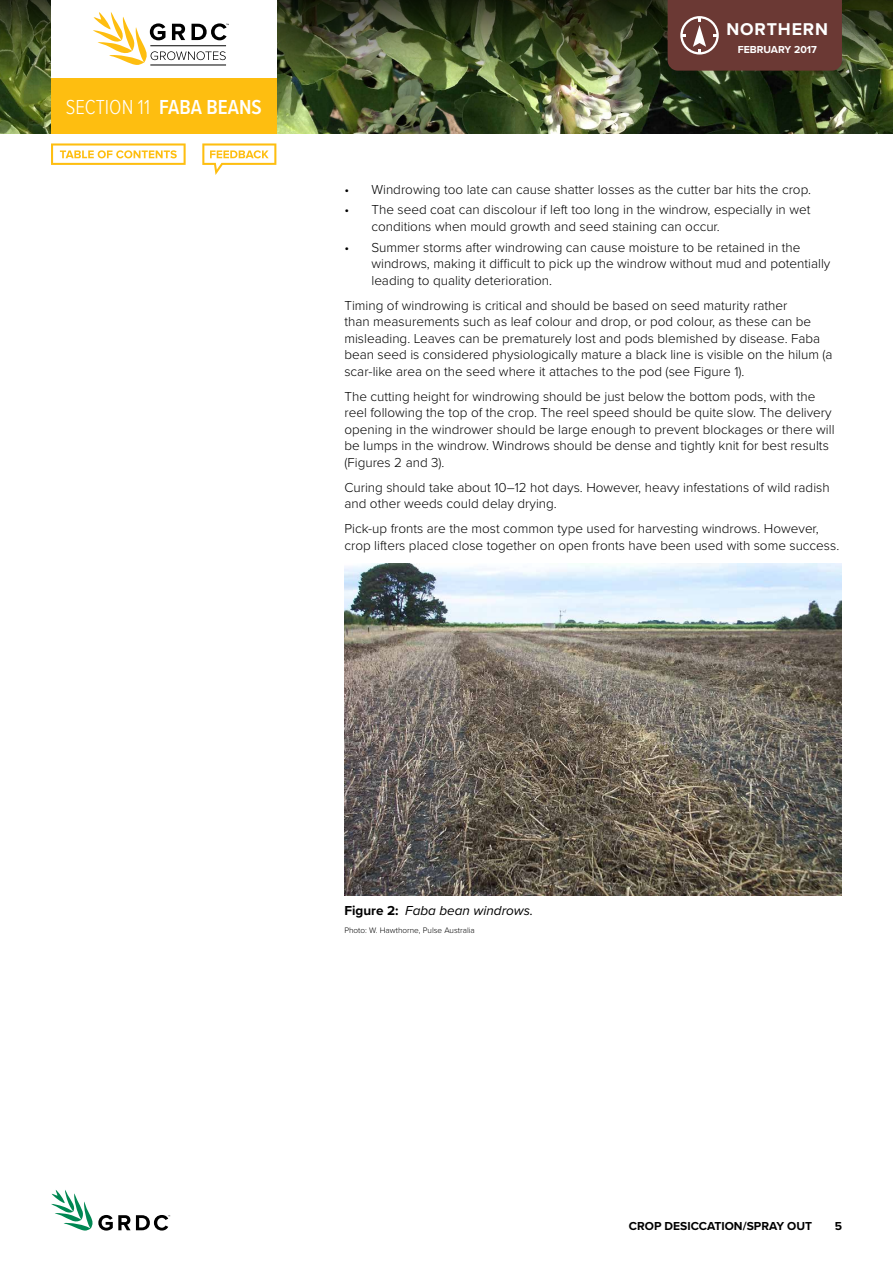
<style>
.page{position:relative;width:893px;height:1263px;background:#fff}
.page>*{position:absolute;margin:0;border:0;box-sizing:border-box;transform-origin:0 0}
.t1{font:300 21px "Proxima Nova Cond";color:#fff}
.t2{font:600 21px "Proxima Nova Cond";color:#fff}
.t3{font:700 17.7px "Proxima Nova";letter-spacing:.05em;color:#fff}
.t4{font:300 13.5px/16.5px "Proxima Nova";color:#000}
.t5{font:italic 13.5px "Proxima Nova";color:#000}
.t6{font:700 12px "Proxima Nova";color:#000}
.t7{font:700 10.5px "Proxima Nova";color:#fff}
.t8{font:300 8.25px "Proxima Nova";color:#000}
.s1{font-weight:600}
.s2{font-weight:700;font-style:normal}
</style>
<div class="page">
<img style="left:0;top:117px;width:893px;height:16px">
<img style="left:0;top:0;width:893px;height:117px">
<svg style="left:51px;top:1190px;width:119px;height:41px"></svg>
<div style="left:51px;top:0;width:225px;height:81px;background:#fff"></div>
<div style="left:51px;top:78px;width:225px;height:55px;background:#febe10"></div>
<svg style="left:51px;top:143px;width:135px;height:22px"></svg>
<svg style="left:202px;top:143px;width:74px;height:32px"></svg>
<div style="left:668px;top:0;width:174px;height:71px;background:#6b3934"></div>
<hr style="left:150px;top:65px;width:76px;height:1px;background:#000">
<svg style="left:93px;top:12px;width:136px;height:53px"></svg>
<img style="left:344px;top:563px;width:498px;height:332px">
<h1 class="t1" style="left:66px;top:91px;width:105px">SECTION 11 <span class="s1">FABA</span></h1>
<h1 class="t2" style="left:207px;top:91px;width:12px">BEANS</h1>
<h2 class="t3" style="left:726px;top:19px;width:103px">NORTHERN</h2>
<p class="t7" style="left:738px;top:41px;width:81px">FEBRUARY 2017</p>
<p class="t4" style="left:344px;top:180px;width:468px">• Windrowing too late can cause shatter losses as the cutter bar hits the crop.</p>
<p class="t4" style="left:371px;top:201px;width:440px;text-indent:-27px">• The seed coat can discolour if left too long in the windrow, especially in wet conditions when mould growth and seed staining can occur.</p>
<p class="t4" style="left:371px;top:238px;width:460px;text-indent:-27px">• Summer storms after windrowing can cause moisture to be retained in the windrows, making it difficult to pick up the windrow without mud and potentially leading to quality deterioration.</p>
<p class="t4" style="left:344px;top:296px;width:490px">Timing of windrowing is critical and should be based on seed maturity rather<br>than measurements such as leaf colour and drop, or pod colour, as these can be misleading. Leaves can be prematurely lost and pods blemished by disease. Faba bean seed is considered physiologically mature a black line is visible on the hilum (a scar-like area on the seed where it attaches to the pod (see Figure 1).</p>
<p class="t4" style="left:344px;top:387px;width:492px">The cutting height for windrowing should be just below the bottom pods, with the reel following the top of the crop. The reel speed should be quite slow. The delivery opening in the windrower should be large enough to prevent blockages or there will be lumps in the windrow. Windrows should be dense and tightly knit for best results (Figures 2 and 3).</p>
<p class="t4" style="left:344px;top:478px;width:487px">Curing should take about 10–12 hot days. However, heavy infestations of wild radish and other weeds could delay drying.</p>
<p class="t4" style="left:344px;top:519px;width:496px">Pick-up fronts are the most common type used for harvesting windrows. However, crop lifters placed close together on open fronts have been used with some success.</p>
<p class="t5" style="left:344px;top:900px;width:190px"><span class="s2">FIGURE 2:</span> Faba bean windrows.</p>
<p class="t8" style="left:344px;top:924px;width:132px">Photo: W. Hawthorne, Pulse Australia</p>
<p class="t6" style="left:629px;top:1217px;width:185px">CROP DESICCATION/SPRAY OUT</p>
<p class="t6" style="left:835px;top:1217px;width:9px">5</p>
</div>
